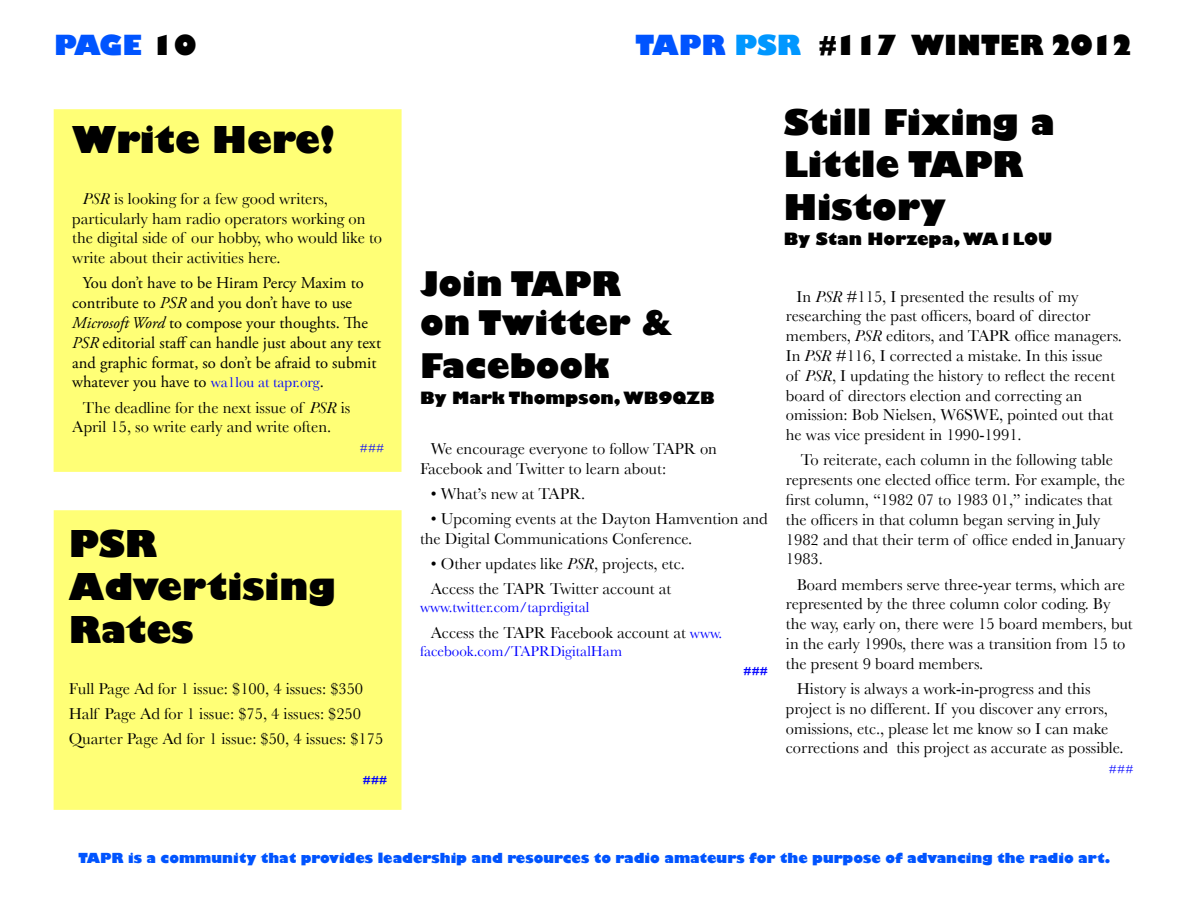
<style>
.page{position:relative;width:1188px;height:918px;background:#fff}
.page>*{position:absolute;margin:0;border:0;box-sizing:border-box;transform-origin:0 0}
.t1{font:800 36px/43.2px "Gill Sans";color:#000}
.t2{font:800 34.5px/42.3px "Gill Sans";color:#000}
.t3{font:800 33px/39.6px "Gill Sans";color:#000}
.t4{font:800 27px "Gill Sans";color:#000}
.t5{font:800 27px "Gill Sans";letter-spacing:-.03em;color:#0054ff}
.t6{font:16.5px/19.8px "Baskerville";color:#000}
.t7{font:16.5px/19.8px "Adobe Garamond Pro";color:#000}
.t8{font:800 16.5px "Gill Sans";color:#000}
.t9{font:15px "Baskerville";color:#00f}
.t10{font:800 13.5px "Gill Sans";color:#0054ff}
.t11{font:12px "Baskerville";color:#00f}
.t12{font:700 12px "Baskerville";color:#00f}
.s1{color:#000}
.s2{color:#0054ff}
.s3{color:#0097ff}
.s4{font-style:italic}
.s5{font-family:"Baskerville";font-size:15px;color:#00f}
.s6{font-size:15px;color:#00f}
</style>
<div class="page">
<div style="left:54px;top:510px;width:348px;height:300px;background:#ffff76"></div>
<div style="left:54px;top:109px;width:348px;height:363px;background:#ffff76"></div>
<h3 class="t5" style="left:54px;top:28px;width:144px">PAGE <span class="s1">10</span></h3>
<h3 class="t4" style="left:635px;top:28px;width:500px"><span class="s2">TAPR</span> <span class="s3">PSR</span> #117 WINTER 2012</h3>
<h1 class="t1" style="left:72px;top:121px;width:264px">Write Here!</h1>
<p class="t6" style="left:72px;top:188px;width:311px;text-indent:11px"><span class="s4">PSR</span> is looking for a few good writers, particularly ham radio operators working on the digital side of our hobby, who would like to write about their activities here.</p>
<p class="t7" style="left:72px;top:274px;width:310px;text-indent:11px">You don’t have to be Hiram Percy Maxim to contribute to <span class="s4">PSR</span> and you don’t have to use <span class="s4">Microsoft Word</span> to compose your thoughts. The <span class="s4">PSR</span> editorial staff can handle just about any text and graphic format, so don’t be afraid to submit whatever you have to <span class="s5">wa1lou at tapr.org</span>.</p>
<p class="t6" style="left:72px;top:397px;width:280px;text-indent:11px">The deadline for the next issue of <span class="s4">PSR</span> is<br>April 15, so write early and write often.</p>
<p class="t11" style="left:360px;top:441px;width:26px">###</p>
<h1 class="t1" style="left:69px;top:525px;width:269px">PSR<br>Advertising<br>Rates</h1>
<p class="t6" style="left:69px;top:676px;width:316px;line-height:25.2px">Full Page Ad for 1 issue: $100, 4 issues: $350<br>Half Page Ad for 1 issue: $75, 4 issues: $250<br>Quarter Page Ad for 1 issue: $50, 4 issues: $175</p>
<p class="t12" style="left:363px;top:773px;width:26px">###</p>
<h3 class="t3" style="left:420px;top:266px;width:254px">Join TAPR on Twitter &amp;</h3>
<h3 class="t3" style="left:420px;top:349px;width:191px">Facebook</h3>
<p class="t8" style="left:420px;top:387px;width:296px">By Mark Thompson, WB9QZB</p>
<p class="t6" style="left:420px;top:439px;width:299px;text-indent:11px">We encourage everyone to follow TAPR on<br>Facebook and Twitter to learn about:</p>
<p class="t6" style="left:431px;top:484px;width:156px">• What’s new at TAPR.</p>
<p class="t6" style="left:420px;top:509px;width:349px;text-indent:11px">• Upcoming events at the Dayton Hamvention and the Digital Communications Conference.</p>
<p class="t6" style="left:431px;top:551px;width:256px;line-height:25.2px">• Other updates like <span class="s4">PSR</span>, projects, etc.<br>Access the TAPR Twitter account at</p>
<p class="t9" style="left:420px;top:599px;width:171px">www.twitter.com/taprdigital</p>
<p class="t6" style="left:431px;top:622px;width:293px">Access the TAPR Facebook account at <span class="s6">www.</span></p>
<p class="t9" style="left:420px;top:642px;width:204px">facebook.com/TAPRDigitalHam</p>
<p class="t12" style="left:743px;top:664px;width:26px">###</p>
<h2 class="t2" style="left:784px;top:104px;width:272px">Still Fixing a<br>Little TAPR<br>History</h2>
<p class="t8" style="left:784px;top:229px;width:270px">By Stan Horzepa, WA1LOU</p>
<p class="t6" style="left:786px;top:286px;width:338px;text-indent:11px">In <span class="s4">PSR</span> #115, I presented the results of my researching the past officers, board of director members, <span class="s4">PSR</span> editors, and TAPR office managers.<br>In <span class="s4">PSR</span> #116, I corrected a mistake. In this issue<br>of <span class="s4">PSR</span>, I updating the history to reflect the recent board of directors election and correcting an omission: Bob Nielsen, W6SWE, pointed out that he was vice president in 1990-1991.</p>
<p class="t6" style="left:786px;top:450px;width:341px;text-indent:15px">To reiterate, each column in the following table represents one elected office term. For example, the first column, “1982 07 to 1983 01,” indicates that the officers in that column began serving in July 1982 and that their term of office ended in January 1983.</p>
<p class="t6" style="left:786px;top:574px;width:348px;text-indent:11px">Board members serve three-year terms, which are represented by the three column color coding. By the way, early on, there were 15 board members, but in the early 1990s, there was a transition from 15 to the present 9 board members.</p>
<p class="t6" style="left:786px;top:679px;width:339px;text-indent:11px">History is always a work-in-progress and this project is no different. If you discover any errors, omissions, etc., please let me know so I can make corrections and this project as accurate as possible.</p>
<p class="t11" style="left:1109px;top:762px;width:26px">###</p>
<p class="t10" style="left:79px;top:850px;width:1033px">TAPR is a community that provides leadership and resources to radio amateurs for the purpose of advancing the radio art.</p>
</div>
